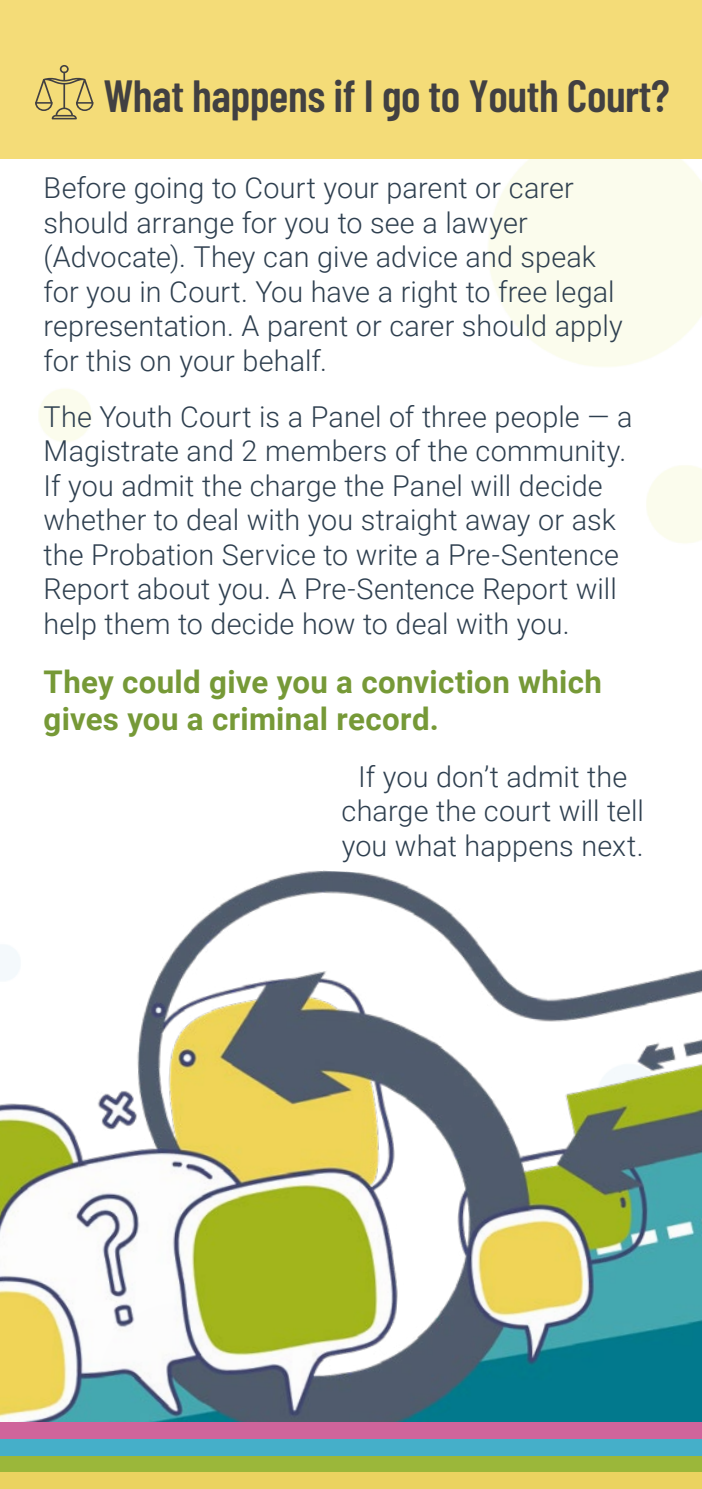
<style>
.page{position:relative;width:702px;height:1489px;background:#fff}
.page>*{position:absolute;margin:0;border:0;box-sizing:border-box;transform-origin:0 0}
.t1{font:600 45px "Barlow Condensed";letter-spacing:-.01em;color:#414042}
.t2{font:700 31.25px/37.5px "Roboto";letter-spacing:.01em;color:#769937}
.t3{font:300 28.75px/34.5px "Roboto";letter-spacing:.005em;color:#2e3f4f}
</style>
<div class="page">
<img style="left:0;top:870px;width:702px;height:552px">
<hr style="left:0;top:1488px;width:702px;height:1px;background:#795479">
<div style="left:0;top:1471px;width:702px;height:17px;background:#ebd360"></div>
<div style="left:0;top:1455px;width:702px;height:16px;background:#9bb73a"></div>
<div style="left:0;top:1438px;width:702px;height:17px;background:#45afc9"></div>
<div style="left:0;top:1422px;width:702px;height:16px;background:#cf649b"></div>
<div style="left:0;top:0;width:702px;height:159px;background:#f4dc78"></div>
<svg style="left:35px;top:65px;width:58px;height:54px"></svg>
<p class="t1" style="left:103px;top:68px;width:567px">What happens if I go to Youth Court?</p>
<p class="t3" style="left:44px;top:170px;width:580px">Before going to Court your parent or carer should arrange for you to see a lawyer (Advocate). They can give advice and speak for you in Court. You have a right to free legal representation. A parent or carer should apply for this on your behalf.</p>
<p class="t3" style="left:44px;top:398px;width:590px">The Youth Court is a Panel of three people — a Magistrate and 2 members of the community.<br>If you admit the charge the Panel will decide whether to deal with you straight away or ask the Probation Service to write a Pre-Sentence Report about you. A Pre-Sentence Report will help them to decide how to deal with you.</p>
<p class="t2" style="left:44px;top:661px;width:560px">They could give you a conviction which gives you a criminal record.</p>
<p class="t3" style="left:341px;top:758px;width:304px;text-align:center">If you don’t admit the charge the court will tell you what happens next.</p>
</div>
